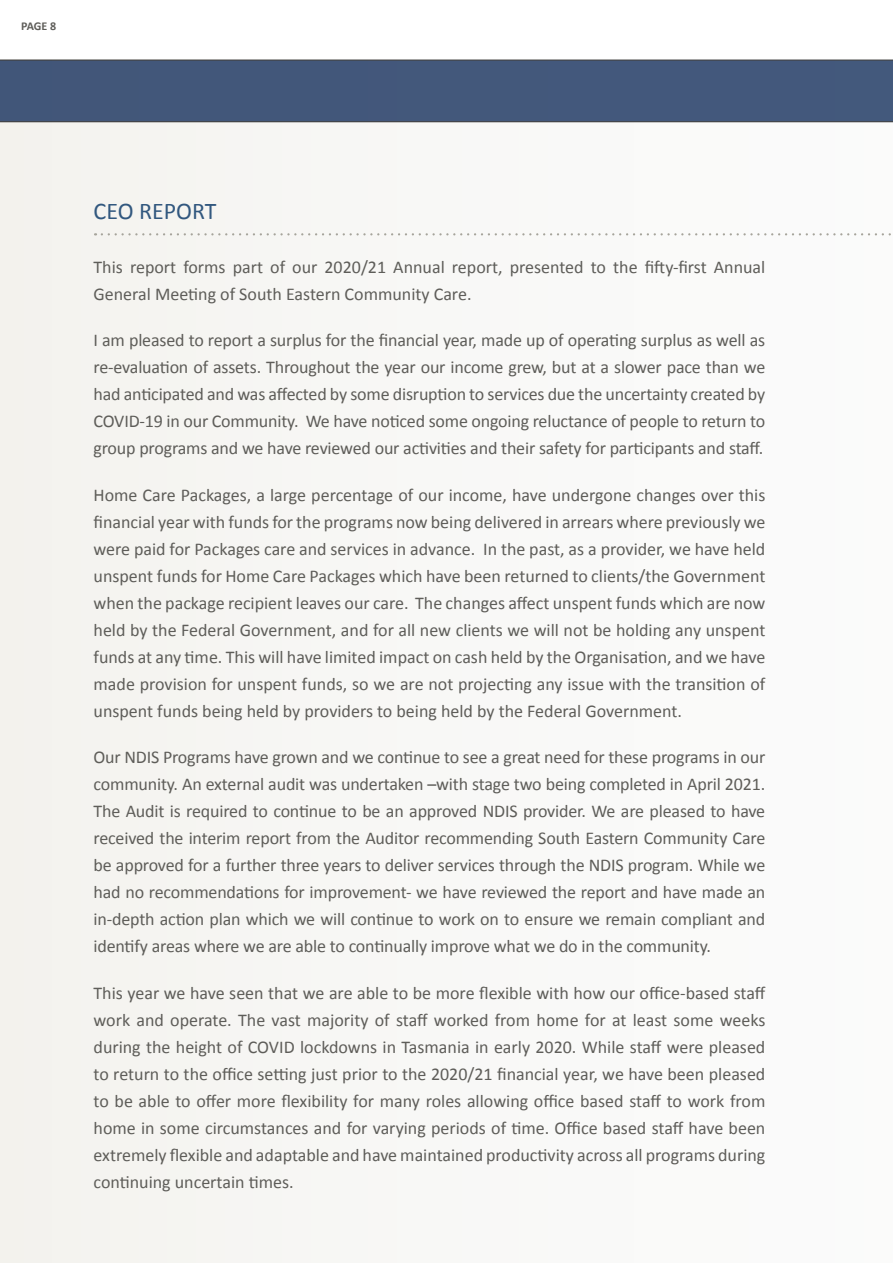
<style>
.page{position:relative;width:893px;height:1263px;background:#fff}
.page>*{position:absolute;margin:0;border:0;box-sizing:border-box;transform-origin:0 0}
.t1{font:24px "Calibri";color:#32587f}
.t2{font:18px/27px "Calibri";color:#5e5d59;text-align:justify}
.t3{font:700 12px "Calibri";color:#5e5d59}
</style>
<div class="page">
<div style="left:0;top:60px;width:893px;height:1203px;background:#f8f8f6"></div>
<svg style="left:102px;top:233px;width:789px;height:2px"></svg>
<div style="left:0;top:60px;width:893px;height:62px;background:#43587b"></div>
<p class="t3" style="left:21px;top:19px;width:36px">PAGE 8</p>
<h1 class="t1" style="left:94px;top:196px;width:124px">CEO REPORT</h1>
<p class="t2" style="left:94px;top:252px;width:673px">This report forms part of our 2020/21 Annual report, presented to the fifty-first Annual<br>General Meeting of South Eastern Community Care.</p>
<p class="t2" style="left:94px;top:326px;width:673px">I am pleased to report a surplus for the financial year, made up of operating surplus as well as re-evaluation of assets. Throughout the year our income grew, but at a slower pace than we had anticipated and was affected by some disruption to services due the uncertainty created by COVID-19 in our Community. We have noticed some ongoing reluctance of people to return to group programs and we have reviewed our activities and their safety for participants and staff.</p>
<p class="t2" style="left:94px;top:480px;width:673px">Home Care Packages, a large percentage of our income, have undergone changes over this financial year with funds for the programs now being delivered in arrears where previously we were paid for Packages care and services in advance. In the past, as a provider, we have held unspent funds for Home Care Packages which have been returned to clients/the Government when the package recipient leaves our care. The changes affect unspent funds which are now held by the Federal Government, and for all new clients we will not be holding any unspent funds at any time. This will have limited impact on cash held by the Organisation, and we have made provision for unspent funds, so we are not projecting any issue with the transition of unspent funds being held by providers to being held by the Federal Government.</p>
<p class="t2" style="left:94px;top:743px;width:673px">Our NDIS Programs have grown and we continue to see a great need for these programs in our community. An external audit was undertaken –with stage two being completed in April 2021.<br>The Audit is required to continue to be an approved NDIS provider. We are pleased to have received the interim report from the Auditor recommending South Eastern Community Care be approved for a further three years to deliver services through the NDIS program. While we had no recommendations for improvement- we have reviewed the report and have made an in-depth action plan which we will continue to work on to ensure we remain compliant and identify areas where we are able to continually improve what we do in the community.</p>
<p class="t2" style="left:94px;top:978px;width:673px">This year we have seen that we are able to be more flexible with how our office-based staff work and operate. The vast majority of staff worked from home for at least some weeks during the height of COVID lockdowns in Tasmania in early 2020. While staff were pleased to return to the office setting just prior to the 2020/21 financial year, we have been pleased to be able to offer more flexibility for many roles allowing office based staff to work from home in some circumstances and for varying periods of time. Office based staff have been extremely flexible and adaptable and have maintained productivity across all programs during continuing uncertain times.</p>
</div>
